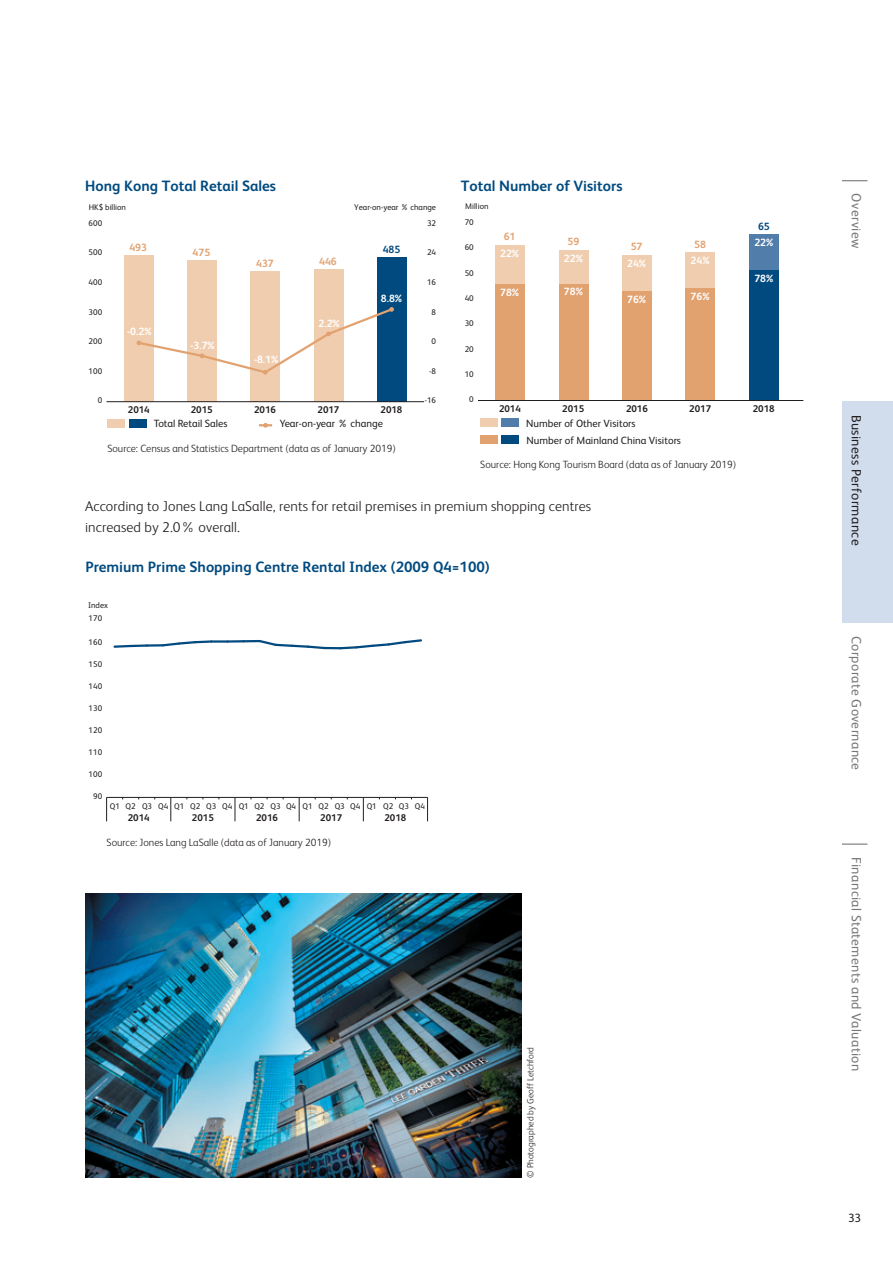
<style>
.page{position:relative;width:893px;height:1263px;background:#fff}
.page>*{position:absolute;margin:0;border:0;box-sizing:border-box;transform-origin:0 0}
.t1{font:700 15px "FS Albert";color:#004a7f}
.t2{font:300 14.25px/21px "FS Albert";letter-spacing:.01em;color:#231f20}
.t3{font:13.5px "FS Albert";letter-spacing:.03em;color:#76787b}
.t4{font:13.5px "FS Albert";letter-spacing:.03em;color:#231f20}
.t5{font:12px "FS Albert";color:#231f20}
.t6{font:300 10.5px "FS Albert";color:#231f20}
.t7{font:10.5px/17px "FS Albert";color:#231f20}
.t8{font:700 10.5px "FS Albert";color:#fff}
.t9{font:700 10.5px "FS Albert";color:#e2a270}
.t10{font:700 10.5px "FS Albert";color:#004a7f}
.t11{font:700 9.75px "FS Albert";color:#231f20}
.t12{font:300 9px "FS Albert";color:#231f20}
.t13{font:8.25px "FS Albert";color:#231f20}
</style>
<div class="page">
<div style="left:842px;top:402px;width:51px;height:221px;background:#d1dcec"></div>
<hr style="left:842px;top:843px;width:25px;height:2px;background:#76787b">
<svg style="left:842px;top:180px;width:25px;height:1px"></svg>
<svg style="left:259px;top:423px;width:13px;height:5px"></svg>
<div style="left:108px;top:419px;width:17px;height:8px;background:#f0cdaf"></div>
<div style="left:129px;top:419px;width:17px;height:8px;background:#004a7f"></div>
<div style="left:124px;top:255px;width:29px;height:147px;background:#f0cdaf"></div>
<div style="left:187px;top:260px;width:30px;height:142px;background:#f0cdaf"></div>
<div style="left:251px;top:271px;width:29px;height:131px;background:#f0cdaf"></div>
<div style="left:314px;top:269px;width:30px;height:133px;background:#f0cdaf"></div>
<div style="left:378px;top:257px;width:29px;height:145px;background:#004a7f"></div>
<hr style="left:107px;top:401px;width:317px;height:1px;background:#231f20">
<svg style="left:136px;top:306px;width:258px;height:69px"></svg>
<div style="left:480px;top:418px;width:17px;height:9px;background:#f0cdaf"></div>
<div style="left:502px;top:418px;width:17px;height:9px;background:#517daa"></div>
<div style="left:480px;top:435px;width:17px;height:9px;background:#e2a270"></div>
<div style="left:502px;top:435px;width:17px;height:9px;background:#004a7f"></div>
<div style="left:495px;top:284px;width:30px;height:116px;background:#e2a270"></div>
<div style="left:559px;top:283px;width:29px;height:117px;background:#e2a270"></div>
<div style="left:622px;top:291px;width:30px;height:109px;background:#e2a270"></div>
<div style="left:685px;top:288px;width:30px;height:112px;background:#e2a270"></div>
<div style="left:749px;top:270px;width:30px;height:130px;background:#004a7f"></div>
<div style="left:495px;top:245px;width:30px;height:39px;background:#f0cdaf"></div>
<div style="left:559px;top:250px;width:29px;height:33px;background:#f0cdaf"></div>
<div style="left:622px;top:255px;width:30px;height:36px;background:#f0cdaf"></div>
<div style="left:685px;top:252px;width:30px;height:36px;background:#f0cdaf"></div>
<div style="left:749px;top:234px;width:30px;height:36px;background:#517daa"></div>
<hr style="left:478px;top:400px;width:325px;height:1px;background:#231f20">
<hr style="left:107px;top:797px;width:321px;height:1px;background:#231f20">
<svg style="left:106px;top:797px;width:1px;height:24px"></svg>
<svg style="left:170px;top:798px;width:1px;height:23px"></svg>
<svg style="left:235px;top:798px;width:1px;height:23px"></svg>
<svg style="left:299px;top:798px;width:1px;height:23px"></svg>
<svg style="left:363px;top:798px;width:1px;height:23px"></svg>
<svg style="left:427px;top:797px;width:1px;height:24px"></svg>
<svg style="left:113px;top:644px;width:20px;height:4px"></svg>
<hr style="left:131px;top:644px;width:16px;height:3px;background:#004a7f">
<hr style="left:147px;top:644px;width:16px;height:3px;background:#004a7f">
<svg style="left:160px;top:640px;width:51px;height:7px"></svg>
<hr style="left:211px;top:640px;width:16px;height:3px;background:#004a7f">
<hr style="left:227px;top:640px;width:17px;height:3px;background:#004a7f">
<svg style="left:244px;top:639px;width:178px;height:11px"></svg>
<img style="left:85px;top:893px;width:436px;height:285px">
<h1 class="t1" style="left:85px;top:176px;width:192px">Hong Kong Total Retail Sales</h1>
<p class="t13" style="left:89px;top:202px;width:39px">HK$ billion</p>
<p class="t13" style="left:354px;top:202px;width:83px">Year-on-year % change</p>
<p class="t13" style="left:89px;top:218px;width:15px">600</p>
<p class="t13" style="left:89px;top:247px;width:15px">500</p>
<p class="t13" style="left:89px;top:277px;width:15px">400</p>
<p class="t13" style="left:89px;top:306px;width:15px">300</p>
<p class="t13" style="left:89px;top:336px;width:15px">200</p>
<p class="t13" style="left:89px;top:365px;width:15px">100</p>
<p class="t13" style="left:98px;top:395px;width:6px">0</p>
<p class="t9" style="left:129px;top:240px;width:19px">493</p>
<p class="t10" style="left:383px;top:242px;width:19px">485</p>
<p class="t9" style="left:193px;top:245px;width:19px">475</p>
<p class="t9" style="left:256px;top:256px;width:19px">437</p>
<p class="t9" style="left:319px;top:254px;width:19px">446</p>
<p class="t8" style="left:127px;top:324px;width:26px">-0.2%</p>
<p class="t8" style="left:190px;top:338px;width:26px">-3.7%</p>
<p class="t8" style="left:254px;top:353px;width:26px">-8.1%</p>
<p class="t8" style="left:318px;top:316px;width:23px">2.2%</p>
<p class="t8" style="left:381px;top:292px;width:23px">8.8%</p>
<p class="t11" style="left:128px;top:403px;width:23px">2014</p>
<p class="t11" style="left:191px;top:403px;width:23px">2015</p>
<p class="t11" style="left:254px;top:403px;width:23px">2016</p>
<p class="t11" style="left:318px;top:403px;width:23px">2017</p>
<p class="t11" style="left:381px;top:403px;width:23px">2018</p>
<p class="t7" style="left:154px;top:415px;width:75px">Total Retail Sales</p>
<p class="t7" style="left:280px;top:415px;width:105px">Year-on-year % change</p>
<p class="t6" style="left:107px;top:441px;width:290px">Source: Census and Statistics Department (data as of January 2019)</p>
<p class="t13" style="left:427px;top:218px;width:11px">32</p>
<p class="t13" style="left:427px;top:247px;width:11px">24</p>
<p class="t13" style="left:427px;top:277px;width:11px">16</p>
<p class="t13" style="left:432px;top:306px;width:6px">8</p>
<p class="t13" style="left:432px;top:336px;width:6px">0</p>
<p class="t13" style="left:429px;top:365px;width:8px">-8</p>
<p class="t13" style="left:425px;top:395px;width:13px">-16</p>
<h1 class="t1" style="left:461px;top:175px;width:163px">Total Number of Visitors</h1>
<p class="t13" style="left:465px;top:201px;width:25px">Million</p>
<p class="t13" style="left:465px;top:217px;width:10px">70</p>
<p class="t13" style="left:465px;top:242px;width:10px">60</p>
<p class="t13" style="left:465px;top:267px;width:10px">50</p>
<p class="t13" style="left:465px;top:293px;width:10px">40</p>
<p class="t13" style="left:465px;top:318px;width:10px">30</p>
<p class="t13" style="left:465px;top:343px;width:10px">20</p>
<p class="t13" style="left:465px;top:369px;width:10px">10</p>
<p class="t13" style="left:469px;top:394px;width:6px">0</p>
<p class="t9" style="left:504px;top:230px;width:13px">61</p>
<p class="t8" style="left:500px;top:246px;width:20px">22%</p>
<p class="t8" style="left:500px;top:285px;width:20px">78%</p>
<p class="t9" style="left:567px;top:235px;width:13px">59</p>
<p class="t8" style="left:564px;top:251px;width:20px">22%</p>
<p class="t8" style="left:564px;top:284px;width:20px">78%</p>
<p class="t9" style="left:631px;top:240px;width:13px">57</p>
<p class="t8" style="left:627px;top:256px;width:20px">24%</p>
<p class="t8" style="left:627px;top:292px;width:20px">76%</p>
<p class="t9" style="left:694px;top:237px;width:13px">58</p>
<p class="t8" style="left:691px;top:254px;width:20px">24%</p>
<p class="t8" style="left:691px;top:289px;width:20px">76%</p>
<p class="t10" style="left:758px;top:219px;width:13px">65</p>
<p class="t8" style="left:754px;top:235px;width:20px">22%</p>
<p class="t8" style="left:754px;top:271px;width:20px">78%</p>
<p class="t11" style="left:499px;top:402px;width:23px">2014</p>
<p class="t11" style="left:562px;top:402px;width:23px">2015</p>
<p class="t11" style="left:626px;top:402px;width:23px">2016</p>
<p class="t11" style="left:689px;top:402px;width:23px">2017</p>
<p class="t11" style="left:753px;top:402px;width:23px">2018</p>
<p class="t7" style="left:526px;top:414px;width:156px">Number of Other Visitors<br>Number of Mainland China Visitors</p>
<p class="t6" style="left:480px;top:458px;width:257px">Source: Hong Kong Tourism Board (data as of January 2019)</p>
<h2 class="t2" style="left:85px;top:494px;width:508px">According to Jones Lang LaSalle, rents for retail premises in premium shopping centres increased by 2.0% overall.</h2>
<h1 class="t1" style="left:85px;top:556px;width:406px">Premium Prime Shopping Centre Rental Index (2009 Q4=100)</h1>
<p class="t13" style="left:88px;top:599px;width:21px">Index</p>
<p class="t13" style="left:89px;top:613px;width:15px">170</p>
<p class="t13" style="left:89px;top:637px;width:15px">160</p>
<p class="t13" style="left:89px;top:659px;width:15px">150</p>
<p class="t13" style="left:89px;top:681px;width:15px">140</p>
<p class="t13" style="left:89px;top:703px;width:15px">130</p>
<p class="t13" style="left:89px;top:725px;width:15px">120</p>
<p class="t13" style="left:89px;top:747px;width:15px">110</p>
<p class="t13" style="left:89px;top:769px;width:15px">100</p>
<p class="t13" style="left:93px;top:791px;width:11px">90</p>
<p class="t13" style="left:110px;top:800px;width:316px">Q1 Q2 Q3 Q4 Q1 Q2 Q3 Q4 Q1 Q2 Q3 Q4 Q1 Q2 Q3 Q4 Q1 Q2 Q3 Q4</p>
<p class="t11" style="left:128px;top:811px;width:23px">2014</p>
<p class="t11" style="left:192px;top:811px;width:23px">2015</p>
<p class="t11" style="left:256px;top:811px;width:23px">2016</p>
<p class="t11" style="left:320px;top:811px;width:23px">2017</p>
<p class="t11" style="left:384px;top:811px;width:23px">2018</p>
<p class="t6" style="left:107px;top:835px;width:226px">Source: Jones Lang LaSalle (data as of January 2019)</p>
<p class="t12" style="left:524px;top:1178px;width:132px;rotate:-90deg">© Photographed by Geoff Letchford</p>
<h3 class="t3" style="left:865px;top:193px;width:56px;rotate:90deg">Overview</h3>
<h3 class="t4" style="left:865px;top:415px;width:132px;rotate:90deg">Business Performance</h3>
<h3 class="t3" style="left:865px;top:636px;width:136px;rotate:90deg">Corporate Governance</h3>
<h3 class="t3" style="left:865px;top:857px;width:216px;rotate:90deg">Financial Statements and Valuation</h3>
<h3 class="t5" style="left:848px;top:1210px;width:15px">33</h3>
</div>
